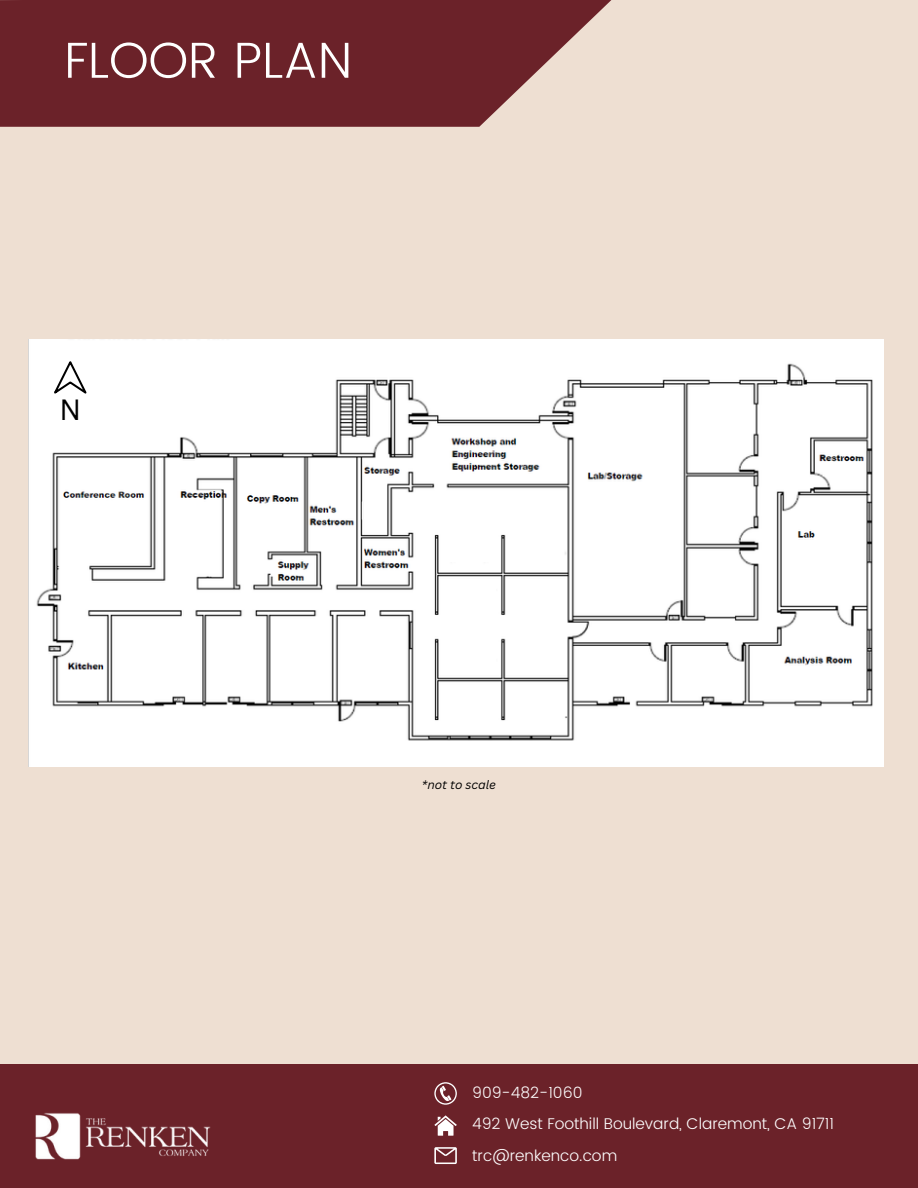
<style>
.page{position:relative;width:918px;height:1188px;background:#eedfd2}
.page>*{position:absolute;margin:0;border:0;box-sizing:border-box;transform-origin:0 0}
.t1{font:300 50.55px "Poppins";color:#fff}
.t2{font:28.5px "Canva Sans";color:#000}
.t3{font:300 15.45px/32.2px "Poppins";color:#fff}
.t4{font:italic 12px "Canva Sans";color:#000}
</style>
<div class="page">
<div style="left:0;top:1064px;width:918px;height:124px;background:#6b2229"></div>
<svg style="left:0;top:0;width:611px;height:127px;background:#79363b"></svg>
<svg style="left:434px;top:1115px;width:23px;height:21px"></svg>
<svg style="left:434px;top:1147px;width:23px;height:17px"></svg>
<svg style="left:434px;top:1082px;width:23px;height:23px"></svg>
<img style="left:35px;top:1112px;width:176px;height:48px">
<img style="left:29px;top:340px;width:855px;height:426px">
<svg style="left:54px;top:361px;width:33px;height:33px"></svg>
<h1 class="t1" style="left:64px;top:31px;width:289px">FLOOR PLAN</h1>
<h2 class="t2" style="left:59px;top:390px;width:23px">N</h2>
<p class="t4" style="left:422px;top:776px;width:76px">*not to scale</p>
<p class="t3" style="left:472px;top:1077px;width:112px">909-482-1060</p>
<p class="t3" style="left:472px;top:1107px;width:363px">492 West Foothill Boulevard, Claremont, CA 91711 trc@renkenco.com</p>
</div>
